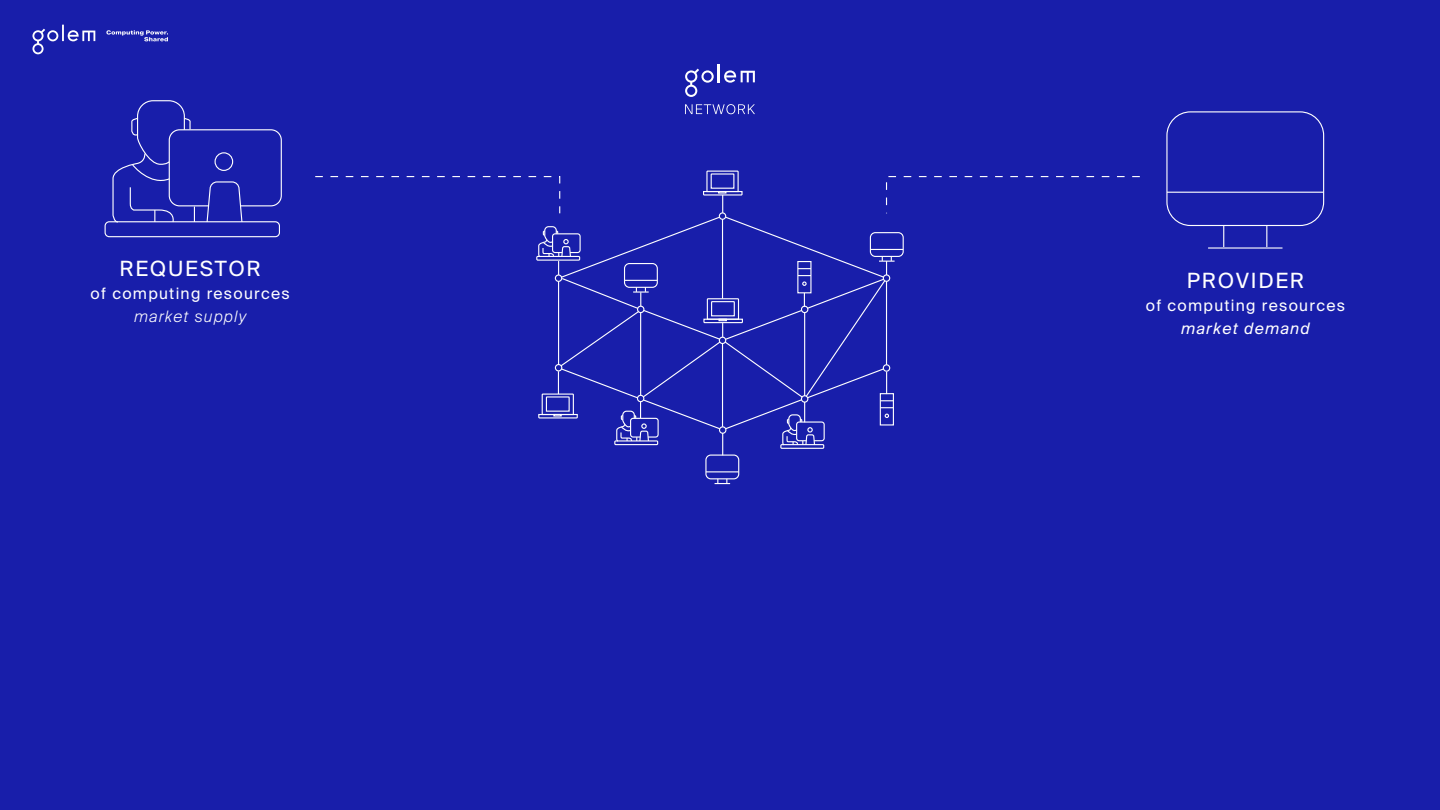
<style>
.page{position:relative;width:1440px;height:810px;background:#181eaa}
.page>*{position:absolute;margin:0;border:0;box-sizing:border-box;transform-origin:0 0}
.t1{font:21px "Suisse Intl";letter-spacing:.08em;color:#fff}
.t2{font:15.75px "Suisse Intl";letter-spacing:.08em;color:#fff}
.t3{font:italic 300 15.75px "Suisse Intl";letter-spacing:.08em;color:#fff}
.t4{font:italic 15.75px "Suisse Intl";letter-spacing:.08em;color:#fff}
</style>
<div class="page">
<svg style="left:32px;top:25px;width:136px;height:29px"></svg>
<div style="left:169px;top:129px;width:113px;height:77px;border:1px solid #fff;border-radius:10px"></div>
<svg style="left:206px;top:181px;width:37px;height:40px"></svg>
<div style="left:105px;top:221px;width:175px;height:16px;border:1px solid #fff;border-radius:4px"></div>
<div style="left:215px;top:152px;width:18px;height:19px;border:1px solid #fff;border-radius:50%"></div>
<svg style="left:112px;top:100px;width:83px;height:123px"></svg>
<div style="left:1166px;top:111px;width:158px;height:115px;border:1px solid #fff;border-radius:24px"></div>
<hr style="left:1167px;top:192px;width:157px;height:1px;background:#fff">
<svg style="left:1223px;top:225px;width:1px;height:22px"></svg>
<svg style="left:1266px;top:225px;width:1px;height:22px"></svg>
<hr style="left:1208px;top:247px;width:75px;height:2px;background:#fff">
<div style="left:705px;top:455px;width:34px;height:24px;border:1px solid #fff;border-radius:5px"></div>
<hr style="left:706px;top:471px;width:33px;height:1px;background:#fff">
<svg style="left:715px;top:479px;width:15px;height:5px"></svg>
<svg style="left:315px;top:170px;width:825px;height:285px"></svg>
<svg style="left:685px;top:104px;width:70px;height:10px"></svg>
<svg style="left:685px;top:64px;width:70px;height:33px"></svg>
<h1 class="t1" style="left:119px;top:256px;width:143px">REQUESTOR</h1>
<p class="t2" style="left:91px;top:284px;width:201px">of computing resources</p>
<p class="t3" style="left:134px;top:307px;width:114px">market supply</p>
<h1 class="t1" style="left:1187px;top:268px;width:119px">PROVIDER</h1>
<p class="t2" style="left:1146px;top:296px;width:201px">of computing resources</p>
<p class="t4" style="left:1181px;top:319px;width:130px">market demand</p>
</div>
